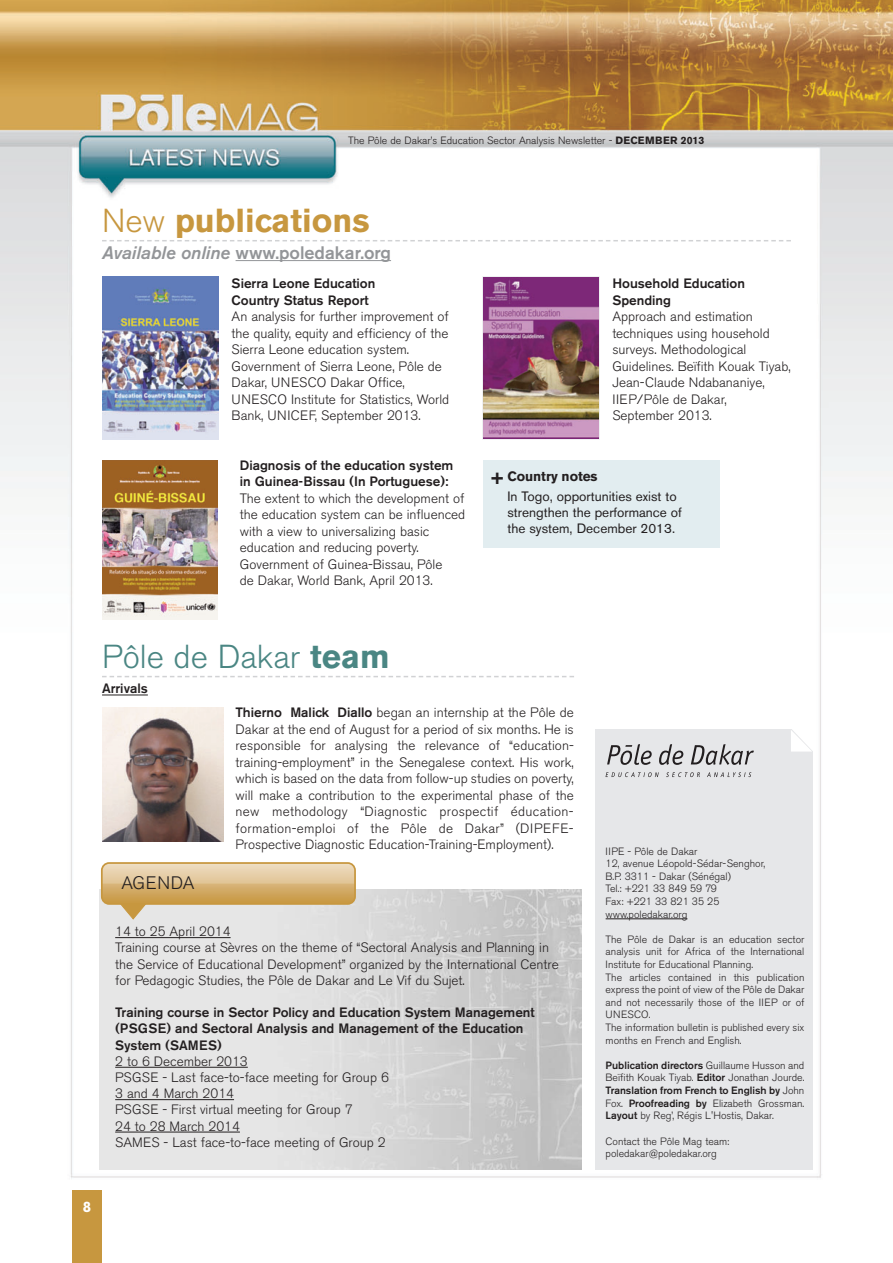
<style>
.page{position:relative;width:893px;height:1263px;background:#fff}
.page>*{position:absolute;margin:0;border:0;box-sizing:border-box;transform-origin:0 0}
.t1{font:300 33px "Akzidenz Grotesk BE";color:#4a8683}
.t2{font:700 33px "Akzidenz Grotesk BE";color:#c7973f}
.t3{font:500 18px "Akzidenz Grotesk BE";color:#939598}
.t4{font:300 18px "Akzidenz Grotesk BE";letter-spacing:.035em;color:#231f20}
.t5{font:700 15px "Akzidenz Grotesk BE";color:#fff}
.t6{font:300 13.5px/16.5px "Akzidenz Grotesk BE";color:#231f20}
.t7{font:500 13.5px/16.5px "Akzidenz Grotesk BE";color:#231f20}
.t8{font:13.5px/19.2px "Akzidenz Grotesk BE";color:#231f20}
.t9{font:300 10.5px/12.6px "Akzidenz Grotesk BE";color:#231f20}
.s1{font-weight:700}
.s2{font-weight:300}
.s3{font-style:italic}
.s4{font-family:"Akzidenz Grotesk BE Super";font-size:19.5px}
.s5{font-weight:500}
</style>
<div class="page">
<img style="left:0;top:0;width:893px;height:1191px">
<svg style="left:102px;top:676px;width:472px;height:1px"></svg>
<div style="left:72px;top:1191px;width:30px;height:72px;background:#c7973f"></div>
<div style="left:483px;top:460px;width:237px;height:87px;background:#e2edf0"></div>
<svg style="left:102px;top:240px;width:689px;height:1px"></svg>
<hr style="left:236px;top:260px;width:155px;height:1px;background:#939598">
<img style="left:100px;top:890px;width:481px;height:279px">
<svg style="left:118px;top:905px;width:30px;height:15px"></svg>
<div style="left:102px;top:863px;width:253px;height:41px;background:linear-gradient(to bottom,#f2e3ce,#c5933b);border-radius:7px"></div>
<div style="left:101px;top:862px;width:255px;height:43px;border:2px solid #c7973f;border-radius:7px"></div>
<div style="left:595px;top:729px;width:218px;height:440px;background:#e6e7e9"></div>
<hr style="left:606px;top:918px;width:81px;height:1px;background:#231f20">
<svg style="left:791px;top:728px;width:23px;height:25px"></svg>
<hr style="left:115px;top:937px;width:116px;height:1px;background:#231f20">
<hr style="left:115px;top:1067px;width:133px;height:1px;background:#231f20">
<hr style="left:115px;top:1099px;width:119px;height:1px;background:#231f20">
<hr style="left:115px;top:1132px;width:125px;height:1px;background:#231f20">
<hr style="left:102px;top:695px;width:46px;height:1px;background:#231f20">
<img style="left:102px;top:707px;width:122px;height:134px">
<img style="left:102px;top:276px;width:117px;height:163px">
<img style="left:102px;top:461px;width:116px;height:159px">
<div style="left:482px;top:276px;width:118px;height:163px;border:1px solid #e9ebec"></div>
<img style="left:483px;top:277px;width:116px;height:162px">
<svg style="left:659px;top:744px;width:24px;height:21px"></svg>
<svg style="left:691px;top:744px;width:63px;height:21px"></svg>
<svg style="left:607px;top:744px;width:45px;height:21px"></svg>
<svg style="left:606px;top:772px;width:53px;height:5px"></svg>
<svg style="left:666px;top:772px;width:34px;height:5px"></svg>
<svg style="left:707px;top:772px;width:44px;height:5px"></svg>
<p class="t9" style="left:348px;top:135px;width:358px">The Pôle de Dakar’s Education Sector Analysis Newsletter - <span class="s1">DECEMBER 2013</span></p>
<h1 class="t2" style="left:102px;top:207px;width:269px"><span class="s2">New</span> publications</h1>
<h2 class="t3" style="left:102px;top:246px;width:291px"><span class="s3">Available online</span> www.poledakar.org</h2>
<p class="t7" style="left:232px;top:276px;width:145px">Sierra Leone Education<br>Country Status Report</p>
<p class="t6" style="left:232px;top:309px;width:219px">An analysis for further improvement of the quality, equity and efficiency of the Sierra Leone education system.<br>Government of Sierra Leone, Pôle de Dakar, UNESCO Dakar Office, UNESCO Institute for Statistics, World Bank, UNICEF, September 2013.</p>
<p class="t7" style="left:240px;top:458px;width:215px">Diagnosis of the education system in Guinea-Bissau (In Portuguese):</p>
<p class="t6" style="left:240px;top:491px;width:227px">The extent to which the development of the education system can be influenced with a view to universalizing basic education and reducing poverty.<br>Government of Guinea-Bissau, Pôle<br>de Dakar, World Bank, April 2013.</p>
<p class="t7" style="left:612px;top:276px;width:134px">Household Education<br>Spending</p>
<p class="t6" style="left:612px;top:309px;width:180px">Approach and estimation techniques using household surveys. Methodological<br>Guidelines. Beïfith Kouak Tiyab,<br>Jean-Claude Ndabananiye,<br>IIEP/Pôle de Dakar,<br>September 2013.</p>
<p class="t8" style="left:507px;top:469px;width:171px;text-indent:-17px"><span class="s4">+</span> <span class="s1">Country notes<br></span>In Togo, opportunities exist to</p>
<p class="t8" style="left:507px;top:505px;width:176px;line-height:16.2px">strengthen the performance of the system, December 2013.</p>
<h1 class="t1" style="left:102px;top:642px;width:289px">Pôle de Dakar <span class="s1">team</span></h1>
<p class="t7" style="left:102px;top:681px;width:47px">Arrivals</p>
<h2 class="t4" style="left:121px;top:875px;width:74px">AGENDA</h2>
<p class="t6" style="left:236px;top:705px;width:340px;text-align:justify"><span class="s5">Thierno Malick Diallo</span> began an internship at the Pôle de Dakar at the end of August for a period of six months. He is responsible for analysing the relevance of “education&shy;training-employment” in the Senegalese context. His work, which is based on the data from follow-up studies on poverty, will make a contribution to the experimental phase of the new methodology “Diagnostic prospectif éducation&shy;formation-emploi of the Pôle de Dakar” (DIPEFE-Prospective Diagnostic Education-Training-Employment).</p>
<p class="t6" style="left:115px;top:924px;width:445px">14 to 25 April 2014<br>Training course at Sèvres on the theme of “Sectoral Analysis and Planning in the Service of Educational Development” organized by the International Centre for Pedagogic Studies, the Pôle de Dakar and Le Vif du Sujet.</p>
<p class="t7" style="left:115px;top:1005px;width:421px">Training course in Sector Policy and Education System Management (PSGSE) and Sectoral Analysis and Management of the Education<br>System (SAMES)</p>
<p class="t6" style="left:115px;top:1054px;width:275px">2 to 6 December 2013<br>PSGSE - Last face-to-face meeting for Group 6<br>3 and 4 March 2014<br>PSGSE - First virtual meeting for Group 7<br>24 to 28 March 2014<br>SAMES - Last face-to-face meeting of Group 2</p>
<p class="t5" style="left:83px;top:1200px;width:10px">8</p>
<p class="t9" style="left:606px;top:845px;width:161px">IIPE - Pôle de Dakar<br>12, avenue Léopold-Sédar-Senghor,<br>B.P. 3311 - Dakar (Sénégal)<br>Tel.: +221 33 849 59 79<br>Fax: +221 33 821 35 25 www.poledakar.org</p>
<p class="t9" style="left:606px;top:934px;width:200px">The Pôle de Dakar is an education sector analysis unit for Africa of the International Institute for Educational Planning.<br>The articles contained in this publication express the point of view of the Pôle de Dakar and not necessarily those of the IIEP or of UNESCO.<br>The information bulletin is published every six months en French and English.</p>
<p class="t9" style="left:606px;top:1060px;width:200px;text-align:justify"><span class="s5">Publication directors</span> Guillaume Husson and Beïfith Kouak Tiyab. <span class="s5">Editor</span> Jonathan Jourde.<br><span class="s5">Translation from French to English by</span> John Fox. <span class="s5">Proofreading by</span> Elizabeth Grossman.<br><span class="s5">Layout</span> by Reg’, Régis L'Hostis, Dakar.</p>
<p class="t9" style="left:606px;top:1135px;width:125px">Contact the Pôle Mag team: poledakar@poledakar.org</p>
</div>
